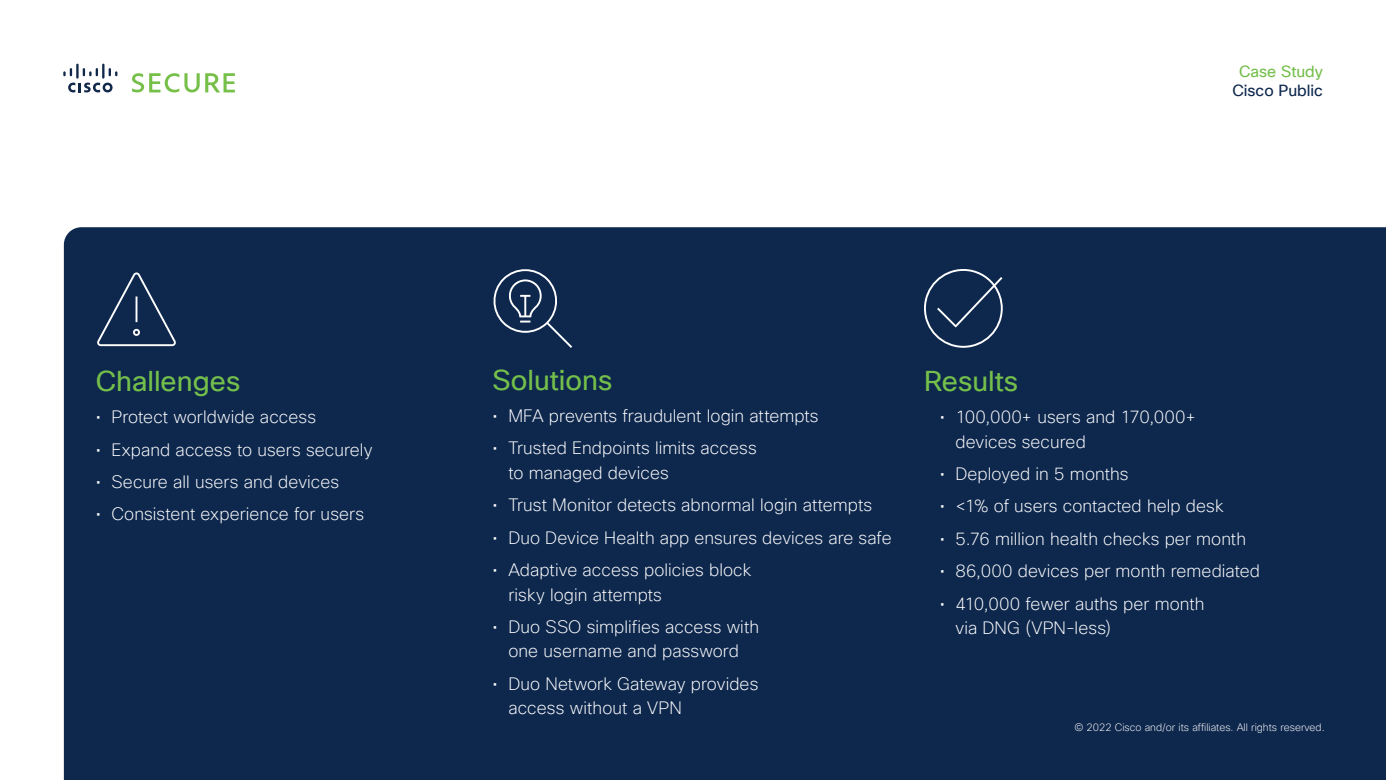
<style>
.page{position:relative;width:1386px;height:780px;background:#fff}
.page>*{position:absolute;margin:0;border:0;box-sizing:border-box;transform-origin:0 0}
.t1{font:28px "Cisco Sans TT";color:#74bf4b}
.t2{font:200 17.5px/24.5px "Cisco Sans TT";letter-spacing:.005em;color:#fff}
.t3{font:15.75px "Cisco Sans TT";color:#0d274d}
.t4{font:15.75px "Cisco Sans TT";color:#74bf4b}
.t5{font:200 10.5px "Cisco Sans TT";color:#fff}
</style>
<div class="page">
<svg style="left:68px;top:83px;width:45px;height:9px"></svg>
<svg style="left:63px;top:68px;width:9px;height:8px"></svg>
<hr style="left:76px;top:64px;width:3px;height:15px;background:#12284b">
<svg style="left:83px;top:68px;width:15px;height:8px"></svg>
<hr style="left:102px;top:64px;width:3px;height:15px;background:#12284b">
<svg style="left:109px;top:68px;width:8px;height:8px"></svg>
<svg style="left:132px;top:73px;width:103px;height:19px"></svg>
<div style="left:64px;top:227px;width:1322px;height:553px;background:#0d274d"></div>
<svg style="left:924px;top:269px;width:79px;height:79px;background:#253d5f"></svg>
<svg style="left:490px;top:266px;width:82px;height:82px;background:#263d5f"></svg>
<svg style="left:97px;top:272px;width:79px;height:74px;background:#223a5d"></svg>
<h1 class="t1" style="left:96px;top:363px;width:146px">Challenges</h1>
<p class="t2" style="left:96px;top:404px;width:222px">• Protect worldwide access</p>
<p class="t2" style="left:96px;top:437px;width:278px">• Expand access to users securely</p>
<p class="t2" style="left:96px;top:469px;width:245px">• Secure all users and devices</p>
<p class="t2" style="left:96px;top:502px;width:270px">• Consistent experience for users</p>
<p class="t4" style="left:1239px;top:61px;width:85px">Case Study</p>
<p class="t3" style="left:1232px;top:81px;width:92px">Cisco Public</p>
<h1 class="t1" style="left:493px;top:362px;width:121px">Solutions</h1>
<p class="t2" style="left:493px;top:403px;width:328px">• MFA prevents fraudulent login attempts</p>
<p class="t2" style="left:508px;top:436px;width:250px;text-indent:-16px">• Trusted Endpoints limits access to managed devices</p>
<p class="t2" style="left:493px;top:493px;width:381px">• Trust Monitor detects abnormal login attempts</p>
<p class="t2" style="left:493px;top:525px;width:401px">• Duo Device Health app ensures devices are safe</p>
<p class="t2" style="left:508px;top:557px;width:244px;text-indent:-16px">• Adaptive access policies block risky login attempts</p>
<p class="t2" style="left:493px;top:614px;width:268px;text-align:center">• Duo SSO simplifies access with one username and password</p>
<p class="t2" style="left:508px;top:671px;width:252px;text-indent:-16px">• Duo Network Gateway provides access without a VPN</p>
<h1 class="t1" style="left:924px;top:363px;width:96px">Results</h1>
<p class="t2" style="left:956px;top:404px;width:242px;text-indent:-16px">• 100,000+ users and 170,000+ devices secured</p>
<p class="t2" style="left:940px;top:461px;width:190px">• Deployed in 5 months</p>
<p class="t2" style="left:940px;top:494px;width:285px">• &lt;1% of users contacted help desk</p>
<p class="t2" style="left:940px;top:526px;width:308px">• 5.76 million health checks per month</p>
<p class="t2" style="left:940px;top:558px;width:322px">• 86,000 devices per month remediated</p>
<p class="t2" style="left:956px;top:591px;width:251px;text-indent:-16px">• 410,000 fewer auths per month via DNG (VPN-less)</p>
<p class="t5" style="left:1074px;top:720px;width:252px">© 2022 Cisco and/or its affiliates. All rights reserved.</p>
</div>
